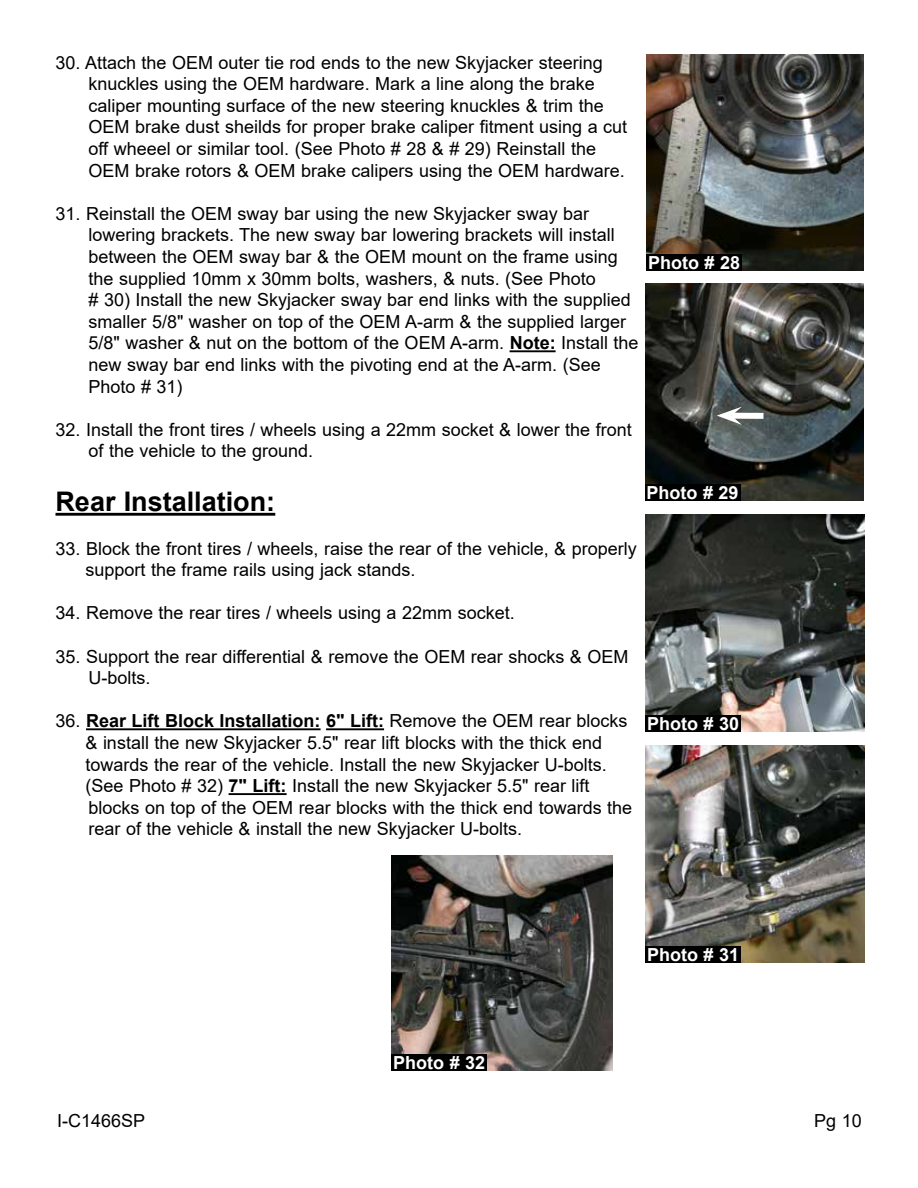
<style>
.page{position:relative;width:918px;height:1188px;background:#fff}
.page>*{position:absolute;margin:0;border:0;box-sizing:border-box;transform-origin:0 0}
.t1{font:700 27px "Arial";color:#000}
.t2{font:18px/21.6px "Arial";color:#000}
.t3{font:700 18px "Arial";color:#fff}
.s1{font-weight:700}
</style>
<div class="page">
<hr style="left:510px;top:350px;width:46px;height:2px;background:#000">
<hr style="left:56px;top:513px;width:219px;height:3px;background:#000">
<hr style="left:86px;top:728px;width:235px;height:2px;background:#000">
<hr style="left:326px;top:728px;width:58px;height:2px;background:#000">
<hr style="left:229px;top:793px;width:58px;height:2px;background:#000">
<img style="left:647px;top:54px;width:217px;height:217px">
<div style="left:647px;top:255px;width:95px;height:16px;background:#000"></div>
<img style="left:646px;top:283px;width:217px;height:217px">
<div style="left:645px;top:484px;width:95px;height:16px;background:#000"></div>
<img style="left:646px;top:746px;width:218px;height:216px">
<div style="left:646px;top:947px;width:95px;height:16px;background:#000"></div>
<img style="left:646px;top:514px;width:218px;height:217px">
<div style="left:646px;top:716px;width:95px;height:16px;background:#000"></div>
<div style="left:732px;top:413px;width:31px;height:6px;background:#fff"></div>
<svg style="left:717px;top:407px;width:25px;height:18px"></svg>
<img style="left:392px;top:856px;width:221px;height:214px">
<div style="left:392px;top:1054px;width:95px;height:16px;background:#000"></div>
<p class="t2" style="left:89px;top:51px;width:540px;text-indent:-33px">30. Attach the OEM outer tie rod ends to the new Skyjacker steering knuckles using the OEM hardware. Mark a line along the brake caliper mounting surface of the new steering knuckles &amp; trim the OEM brake dust sheilds for proper brake caliper fitment using a cut off wheeel or similar tool. (See Photo # 28 &amp; # 29) Reinstall the OEM brake rotors &amp; OEM brake calipers using the OEM hardware.</p>
<p class="t2" style="left:89px;top:203px;width:552px;text-indent:-33px">31. Reinstall the OEM sway bar using the new Skyjacker sway bar lowering brackets. The new sway bar lowering brackets will install between the OEM sway bar &amp; the OEM mount on the frame using the supplied 10mm x 30mm bolts, washers, &amp; nuts. (See Photo<br># 30) Install the new Skyjacker sway bar end links with the supplied smaller 5/8" washer on top of the OEM A-arm &amp; the supplied larger 5/8" washer &amp; nut on the bottom of the OEM A-arm. <span class="s1">Note:</span> Install the new sway bar end links with the pivoting end at the A-arm. (See Photo # 31)</p>
<p class="t2" style="left:89px;top:419px;width:545px;text-indent:-33px">32. Install the front tires / wheels using a 22mm socket &amp; lower the front of the vehicle to the ground.</p>
<h1 class="t1" style="left:56px;top:483px;width:221px">Rear Installation:</h1>
<p class="t2" style="left:86px;top:537px;width:553px;text-indent:-30px">33. Block the front tires / wheels, raise the rear of the vehicle, &amp; properly support the frame rails using jack stands.</p>
<p class="t2" style="left:56px;top:602px;width:461px">34. Remove the rear tires / wheels using a 22mm socket.</p>
<p class="t2" style="left:89px;top:645px;width:541px;text-indent:-33px">35. Support the rear differential &amp; remove the OEM rear shocks &amp; OEM<br>U-bolts.</p>
<p class="t2" style="left:85px;top:710px;width:548px;text-indent:-30px">36. <span class="s1">Rear Lift Block Installation: 6" Lift:</span> Remove the OEM rear blocks &amp; install the new Skyjacker 5.5" rear lift blocks with the thick end towards the rear of the vehicle. Install the new Skyjacker U-bolts. (See Photo # 32) <span class="s1">7" Lift:</span> Install the new Skyjacker 5.5" rear lift blocks on top of the OEM rear blocks with the thick end towards the rear of the vehicle &amp; install the new Skyjacker U-bolts.</p>
<p class="t3" style="left:648px;top:250px;width:94px">Photo # 28</p>
<p class="t3" style="left:647px;top:480px;width:94px">Photo # 29</p>
<p class="t3" style="left:647px;top:711px;width:94px">Photo # 30</p>
<p class="t3" style="left:393px;top:1050px;width:94px">Photo # 32</p>
<p class="t3" style="left:647px;top:942px;width:94px">Photo # 31</p>
<p class="t2" style="left:57px;top:1109px;width:90px">I-C1466SP</p>
<p class="t2" style="left:814px;top:1109px;width:49px">Pg 10</p>
</div>
